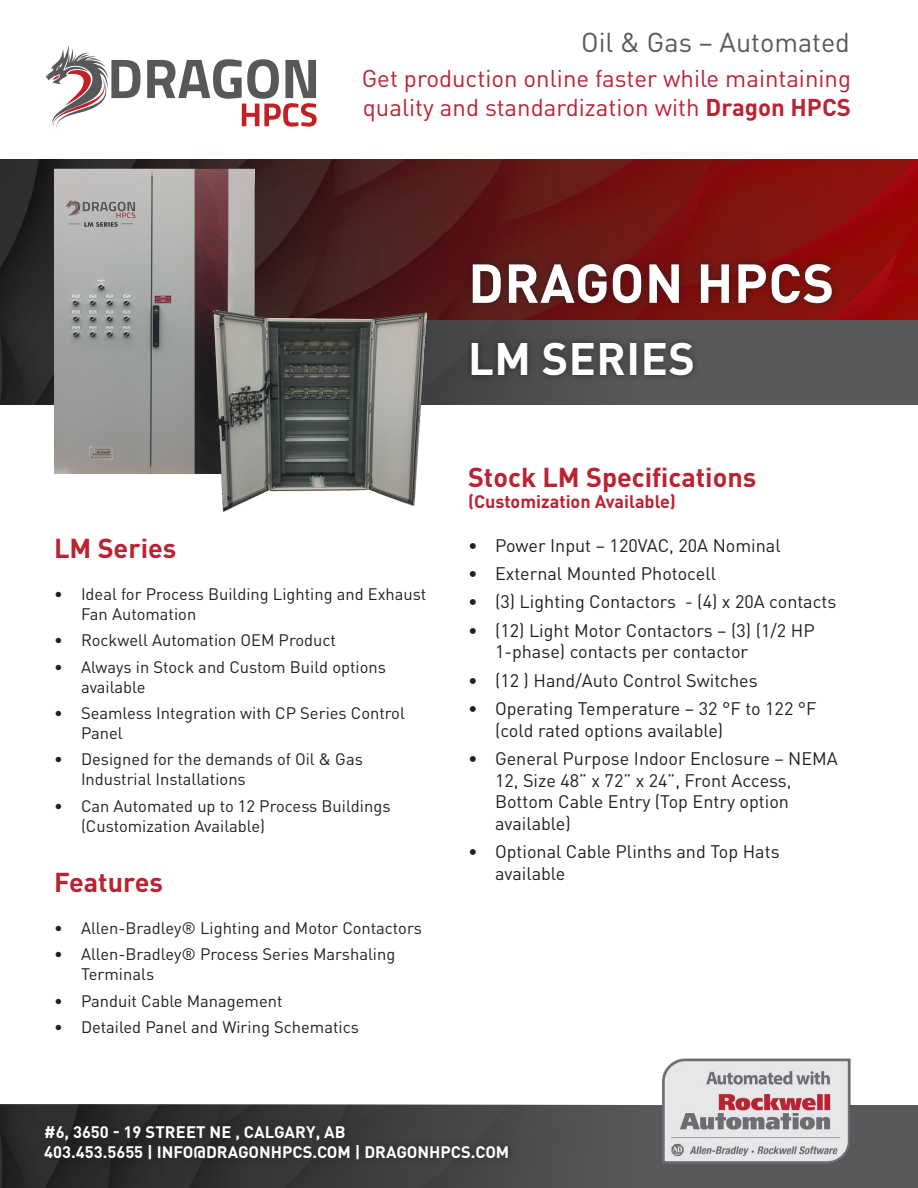
<style>
.page{position:relative;width:918px;height:1188px;background:#fff}
.page>*{position:absolute;margin:0;border:0;box-sizing:border-box;transform-origin:0 0}
.Main_Title{font:700 54px "DIN Pro";letter-spacing:.01em;color:#fff}
.Main_Title-2{font:700 45px "DIN Pro";letter-spacing:.01em;color:#fff}
.t1{font:700 27px "DIN Pro";color:#bb2332}
.t2{font:27px "DIN Pro";color:#58595b}
.t3{font:24px/28.8px "DIN Pro";color:#bb2332}
.t4{font:18px/21.6px "DIN Pro";color:#231f20}
.t5{font:700 18px "DIN Pro";color:#bb2332}
.t6{font:16.5px/19.8px "DIN Pro";color:#231f20}
.t7{font:700 16.5px/19.8px "DIN Pro";color:#fff}
.s1{font-weight:700}
</style>
<div class="page">
<img style="left:0;top:160px;width:918px;height:244px">
<img style="left:0;top:1105px;width:918px;height:83px">
<img style="left:615px;top:1058px;width:270px;height:130px">
<div style="left:38px;top:1118px;width:478px;height:48px;background:#231f20;opacity:.75"></div>
<svg style="left:147px;top:59px;width:170px;height:68px"></svg>
<svg style="left:46px;top:45px;width:94px;height:83px"></svg>
<div style="left:464px;top:256px;width:375px;height:127px;background:#231f20;opacity:.75"></div>
<img style="left:54px;top:168px;width:201px;height:306px">
<img style="left:213px;top:310px;width:213px;height:201px">
<h3 class="t2" style="left:581px;top:24px;width:270px">Oil &amp; Gas – Automated</h3>
<h3 class="t3" style="left:362px;top:63px;width:491px">Get production online faster while maintaining quality and standardization with <span class="s1">Dragon HPCS</span></h3>
<p class="t1" style="left:54px;top:530px;width:124px">LM Series</p>
<p class="t6" style="left:81px;top:583px;width:347px;text-indent:-27px">• Ideal for Process Building Lighting and Exhaust<br>Fan Automation</p>
<p class="t6" style="left:54px;top:630px;width:283px">• Rockwell Automation OEM Product</p>
<p class="t6" style="left:81px;top:656px;width:306px;text-indent:-27px">• Always in Stock and Custom Build options available</p>
<p class="t6" style="left:81px;top:703px;width:325px;text-indent:-27px">• Seamless Integration with CP Series Control<br>Panel</p>
<p class="t6" style="left:81px;top:749px;width:283px;text-indent:-27px">• Designed for the demands of Oil &amp; Gas<br>Industrial Installations</p>
<p class="t6" style="left:81px;top:795px;width:311px;text-indent:-27px">• Can Automated up to 12 Process Buildings (Customization Available)</p>
<p class="t1" style="left:54px;top:864px;width:110px">Features</p>
<p class="t6" style="left:54px;top:917px;width:370px">• Allen-Bradley® Lighting and Motor Contactors</p>
<p class="t6" style="left:81px;top:944px;width:316px;text-indent:-27px">• Allen-Bradley® Process Series Marshaling<br>Terminals</p>
<p class="t6" style="left:54px;top:990px;width:230px">• Panduit Cable Management</p>
<p class="t6" style="left:54px;top:1017px;width:307px">• Detailed Panel and Wiring Schematics</p>
<p class="Main_Title" style="left:468px;top:247px;width:368px">DRAGON HPCS</p>
<p class="Main_Title-2" style="left:468px;top:328px;width:228px">LM SERIES</p>
<p class="t1" style="left:468px;top:459px;width:290px">Stock LM Specifications</p>
<p class="t5" style="left:468px;top:490px;width:210px">(Customization Available)</p>
<p class="t4" style="left:468px;top:534px;width:314px">• Power Input – 120VAC, 20A Nominal</p>
<p class="t4" style="left:468px;top:562px;width:250px">• External Mounted Photocell</p>
<p class="t4" style="left:468px;top:590px;width:370px">• (3) Lighting Contactors - (4) x 20A contacts</p>
<p class="t4" style="left:495px;top:619px;width:321px;text-indent:-27px">• (12) Light Motor Contactors – (3) (1/2 HP<br>1-phase) contacts per contactor</p>
<p class="t4" style="left:468px;top:669px;width:291px">• (12 ) Hand/Auto Control Switches</p>
<p class="t4" style="left:495px;top:697px;width:323px;text-indent:-27px">• Operating Temperature – 32 °F to 122 °F (cold rated options available)</p>
<p class="t4" style="left:495px;top:747px;width:344px;text-indent:-27px">• General Purpose Indoor Enclosure – NEMA<br>12, Size 48” x 72” x 24”, Front Access,<br>Bottom Cable Entry (Top Entry option available)</p>
<p class="t4" style="left:495px;top:840px;width:286px;text-indent:-27px">• Optional Cable Plinths and Top Hats available</p>
<p class="t7" style="left:44px;top:1121px;width:467px">#6, 3650 - 19 STREET NE , CALGARY, AB<br>403.453.5655 | INFO@DRAGONHPCS.COM | DRAGONHPCS.COM</p>
</div>
